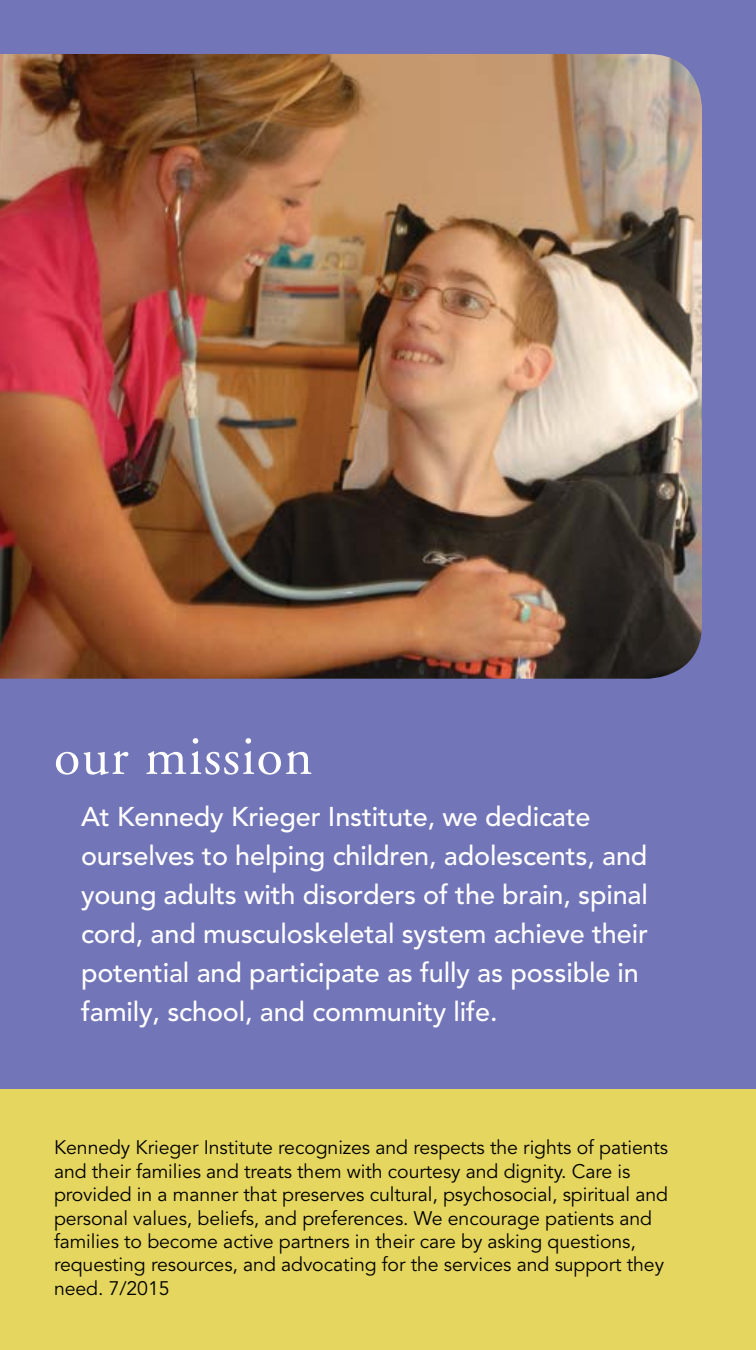
<style>
.page{position:relative;width:756px;height:1350px;background:#7275b7}
.page>*{position:absolute;margin:0;border:0;box-sizing:border-box;transform-origin:0 0}
.t1{font:54px "Adobe Garamond";letter-spacing:.025em;color:#fff}
.t2{font:500 27px/39px "Avenir";letter-spacing:-.005em;color:#fff}
.t3{font:19.5px/23.4px "Avenir";letter-spacing:-.005em;color:#000}
</style>
<div class="page">
<div style="left:0;top:1090px;width:756px;height:260px;background:#e5d660"></div>
<img style="left:0;top:54px;width:702px;height:625px">
<h1 class="t1" style="left:54px;top:728px;width:260px">our mission</h1>
<p class="t2" style="left:81px;top:798px;width:569px">At Kennedy Krieger Institute, we dedicate ourselves to helping children, adolescents, and young adults with disorders of the brain, spinal cord, and musculoskeletal system achieve their potential and participate as fully as possible in family, school, and community life.</p>
<p class="t3" style="left:54px;top:1137px;width:616px">Kennedy Krieger Institute recognizes and respects the rights of patients and their families and treats them with courtesy and dignity. Care is provided in a manner that preserves cultural, psychosocial, spiritual and personal values, beliefs, and preferences. We encourage patients and families to become active partners in their care by asking questions, requesting resources, and advocating for the services and support they need. 7/2015</p>
</div>
